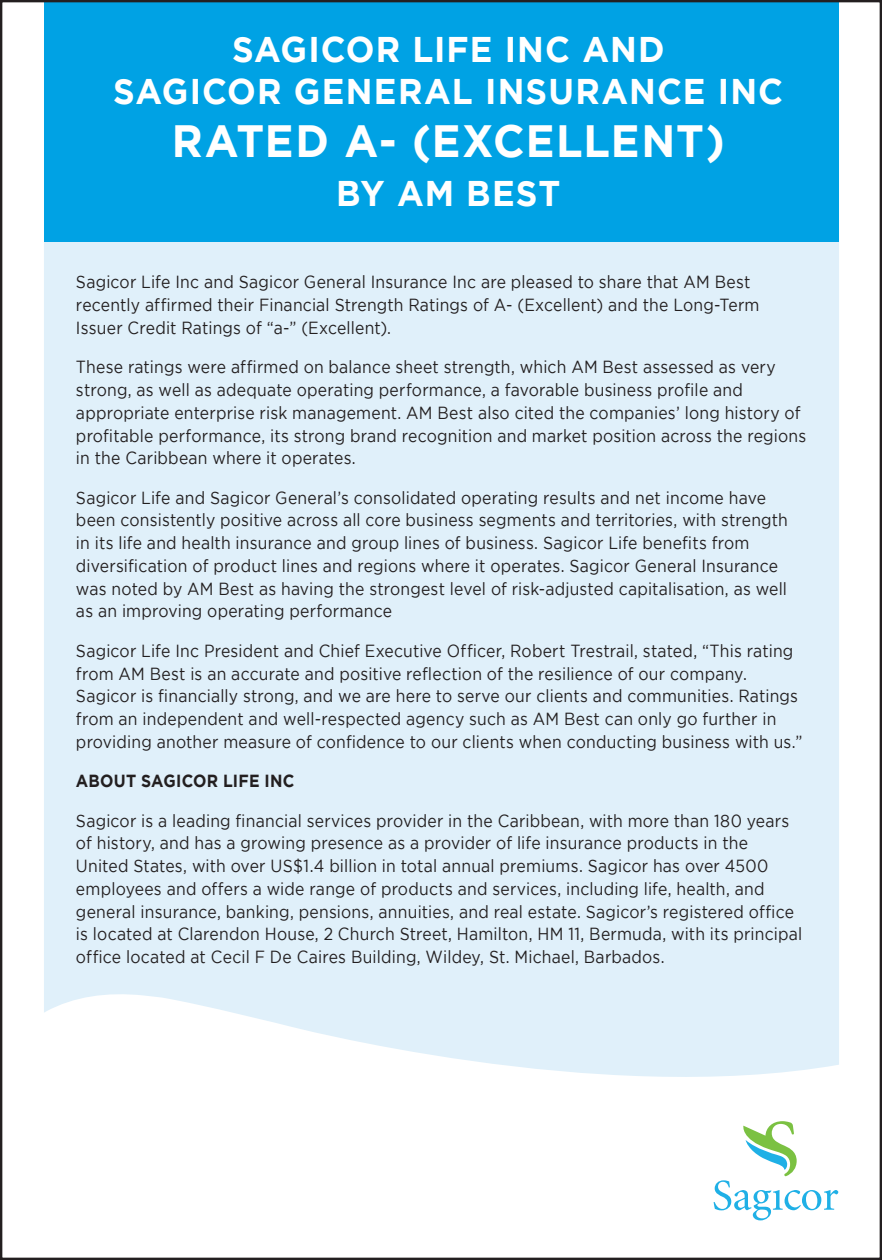
<style>
.page{position:relative;width:882px;height:1260px;background:#fff}
.page>*{position:absolute;margin:0;border:0;box-sizing:border-box;transform-origin:0 0}
.t1{font:700 45.15px "Gotham";letter-spacing:.02em;color:#fff;scale:.95 1}
.t2{font:700 35.7px/41.6px "Gotham";letter-spacing:.03em;color:#fff;text-align:center;scale:.95 1}
.t3{font:17.5px/22.8px "Gotham";letter-spacing:.015em;color:#231f20;scale:.9 1}
.t4{font:700 17.5px "Gotham";letter-spacing:.015em;color:#231f20;scale:.9 1}
</style>
<div class="page">
<div style="left:44px;top:35px;width:795px;height:1042px;background:#e0f0fa"></div>
<svg style="left:714px;top:1121px;width:124px;height:99px"></svg>
<div style="left:44px;top:0;width:794px;height:242px;background:#00a2e4"></div>
<h2 class="t2" style="left:113px;top:28px;width:707px">SAGICOR LIFE INC AND<br>SAGICOR GENERAL INSURANCE INC</h2>
<h1 class="t1" style="left:172px;top:115px;width:584px">RATED A- (EXCELLENT)</h1>
<h2 class="t2" style="left:336px;top:172px;width:238px">BY AM BEST</h2>
<p class="t3" style="left:76px;top:271px;width:761px">Sagicor Life Inc and Sagicor General Insurance Inc are pleased to share that AM Best recently affirmed their Financial Strength Ratings of A- (Excellent) and the Long-Term<br>Issuer Credit Ratings of “a-” (Excellent).</p>
<p class="t3" style="left:76px;top:356px;width:813px">These ratings were affirmed on balance sheet strength, which AM Best assessed as very strong, as well as adequate operating performance, a favorable business profile and appropriate enterprise risk management. AM Best also cited the companies’ long history of profitable performance, its strong brand recognition and market position across the regions in the Caribbean where it operates.</p>
<p class="t3" style="left:76px;top:486px;width:793px">Sagicor Life and Sagicor General’s consolidated operating results and net income have been consistently positive across all core business segments and territories, with strength in its life and health insurance and group lines of business. Sagicor Life benefits from diversification of product lines and regions where it operates. Sagicor General Insurance was noted by AM Best as having the strongest level of risk-adjusted capitalisation, as well as an improving operating performance</p>
<p class="t3" style="left:76px;top:639px;width:809px">Sagicor Life Inc President and Chief Executive Officer, Robert Trestrail, stated, “This rating from AM Best is an accurate and positive reflection of the resilience of our company.<br>Sagicor is financially strong, and we are here to serve our clients and communities. Ratings from an independent and well-respected agency such as AM Best can only go further in providing another measure of confidence to our clients when conducting business with us.”</p>
<p class="t4" style="left:76px;top:771px;width:244px">ABOUT SAGICOR LIFE INC</p>
<p class="t3" style="left:76px;top:809px;width:809px">Sagicor is a leading financial services provider in the Caribbean, with more than 180 years of history, and has a growing presence as a provider of life insurance products in the United States, with over US$1.4 billion in total annual premiums. Sagicor has over 4500 employees and offers a wide range of products and services, including life, health, and general insurance, banking, pensions, annuities, and real estate. Sagicor’s registered office is located at Clarendon House, 2 Church Street, Hamilton, HM 11, Bermuda, with its principal office located at Cecil F De Caires Building, Wildey, St. Michael, Barbados.</p>
</div>
